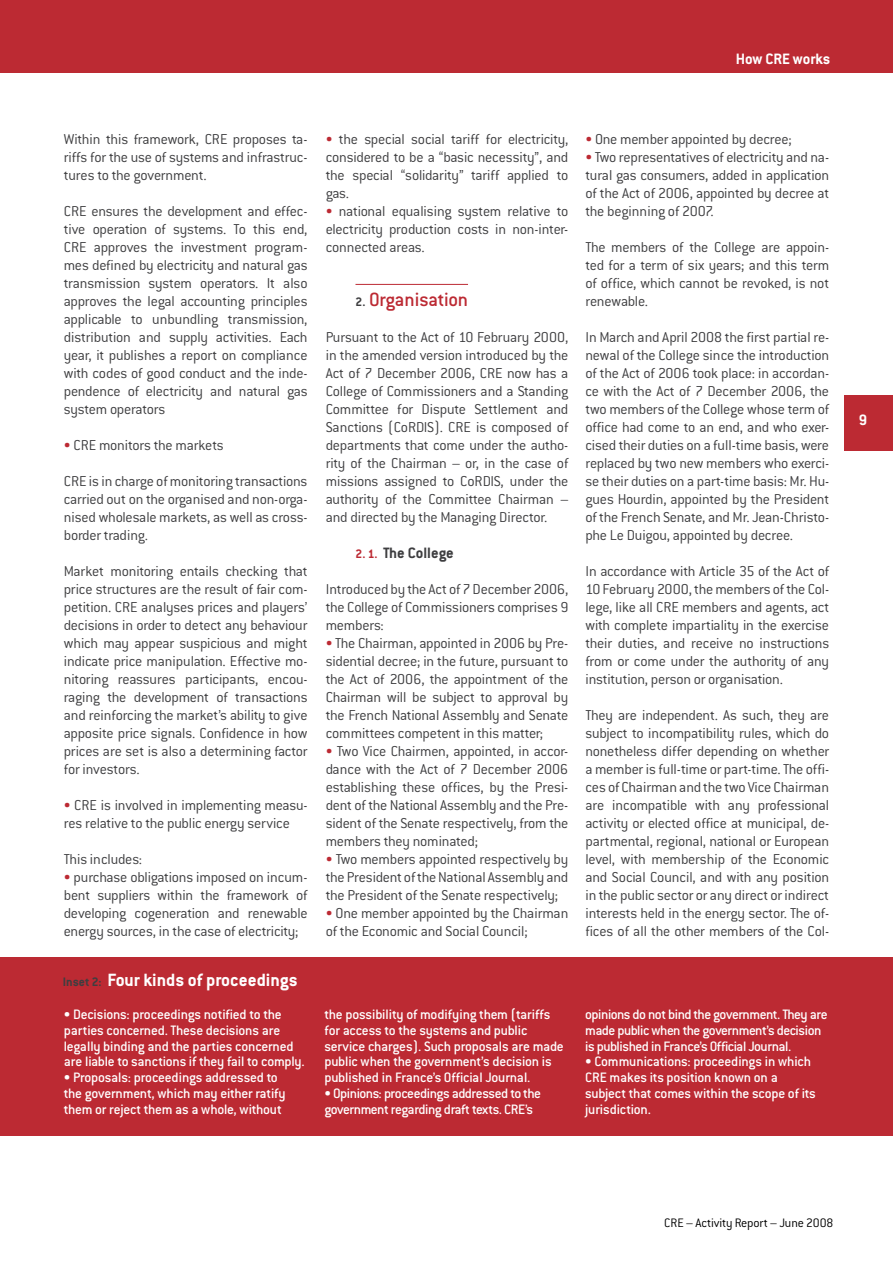
<style>
.page{position:relative;width:893px;height:1263px;background:#fff}
.page>*{position:absolute;margin:0;border:0;box-sizing:border-box;transform-origin:0 0}
.t1{font:500 21px "Conduit ITC";letter-spacing:-.015em;color:#bc2a33}
.t2{font:700 19.5px "Conduit ITC";color:#fff}
.t3{font:700 16.5px "Conduit ITC";color:#3e3e40}
.t4{font:700 16.5px "Conduit ITC";color:#fff}
.t5{font:300 15.75px/18px "Conduit ITC";letter-spacing:-.015em;color:#3e3e40;text-align:justify}
.t6{font:500 15px/15.8px "Conduit ITC";letter-spacing:-.015em;color:#fff}
.t7{font:500 15px/15.8px "Conduit ITC";letter-spacing:-.035em;color:#fff}
.t8{font:300 13.5px "Conduit ITC";letter-spacing:-.01em;color:#000}
.s1{color:#bc2a33}
.s2{font-size:13.5px;color:#3e3e40}
.s3{font-weight:700;font-size:13.5px;color:#3e3e40}
.s4{font-size:13.5px;color:#bc2a33}
</style>
<div class="page">
<div style="left:844px;top:395px;width:49px;height:56px;background:#bc2a33"></div>
<div style="left:0;top:0;width:893px;height:72px;background:#bc2a33"></div>
<hr style="left:355px;top:284px;width:113px;height:1px;background:#bc2a33">
<div style="left:0;top:957px;width:893px;height:178px;background:#bc2a33"></div>
<p class="t4" style="left:736px;top:49px;width:96px">How CRE works</p>
<p class="t5" style="left:64px;top:130px;width:245px">Within this framework, CRE proposes ta&shy;riffs for the use of systems and infrastruc&shy;tures to the government.</p>
<p class="t5" style="left:64px;top:202px;width:245px">CRE ensures the development and effec&shy;tive operation of systems. To this end, CRE approves the investment program&shy;mes defined by electricity and natural gas transmission system operators. It also approves the legal accounting principles applicable to unbundling transmission, distribution and supply activities. Each year, it publishes a report on compliance with codes of good conduct and the inde&shy;pendence of electricity and natural gas system operators</p>
<p class="t5" style="left:64px;top:436px;width:161px"><span class="s1">•</span> CRE monitors the markets</p>
<p class="t5" style="left:64px;top:472px;width:245px">CRE is in charge of monitoring transactions carried out on the organised and non-orga&shy;nised wholesale markets, as well as cross&shy;border trading.</p>
<p class="t5" style="left:64px;top:562px;width:245px">Market monitoring entails checking that price structures are the result of fair com&shy;petition. CRE analyses prices and players’ decisions in order to detect any behaviour which may appear suspicious and might indicate price manipulation. Effective mo&shy;nitoring reassures participants, encou&shy;raging the development of transactions and reinforcing the market’s ability to give apposite price signals. Confidence in how prices are set is also a determining factor for investors.</p>
<p class="t5" style="left:64px;top:796px;width:245px"><span class="s1">•</span> CRE is involved in implementing measu&shy;res relative to the public energy service</p>
<p class="t5" style="left:64px;top:850px;width:80px">This includes:</p>
<p class="t5" style="left:64px;top:868px;width:245px"><span class="s1">•</span> purchase obligations imposed on incum&shy;bent suppliers within the framework of developing cogeneration and renewable energy sources, in the case of electricity;</p>
<p class="t2" style="left:63px;top:968px;width:236px"><span class="s2">Inset 2:</span> Four kinds of proceedings</p>
<p class="t6" style="left:64px;top:1006px;width:242px">• Decisions: proceedings notified to the parties concerned. These decisions are legally binding and the parties concerned are liable to sanctions if they fail to comply.</p>
<p class="t6" style="left:64px;top:1069px;width:223px">• Proposals: proceedings addressed to the government, which may either ratify them or reject them as a whole, without</p>
<p class="t5" style="left:326px;top:130px;width:244px"><span class="s1">•</span> the special social tariff for electricity, considered to be a “basic necessity”, and the special “solidarity” tariff applied to gas.</p>
<p class="t5" style="left:326px;top:202px;width:244px"><span class="s1">•</span> national equalising system relative to electricity production costs in non-inter&shy;connected areas.</p>
<h1 class="t1" style="left:355px;top:288px;width:114px"><span class="s3">2.</span> Organisation</h1>
<p class="t5" style="left:326px;top:328px;width:244px">Pursuant to the Act of 10 February 2000, in the amended version introduced by the Act of 7 December 2006, CRE now has a College of Commissioners and a Standing Committee for Dispute Settlement and Sanctions (CoRDIS). CRE is composed of departments that come under the autho&shy;rity of the Chairman – or, in the case of missions assigned to CoRDIS, under the authority of the Committee Chairman – and directed by the Managing Director.</p>
<p class="t3" style="left:355px;top:543px;width:100px"><span class="s4">2. 1.</span> The College</p>
<p class="t5" style="left:326px;top:580px;width:244px">Introduced by the Act of 7 December 2006, the College of Commissioners comprises 9 members:</p>
<p class="t5" style="left:326px;top:634px;width:244px"><span class="s1">•</span> The Chairman, appointed in 2006 by Pre&shy;sidential decree; in the future, pursuant to the Act of 2006, the appointment of the Chairman will be subject to approval by the French National Assembly and Senate committees competent in this matter;</p>
<p class="t5" style="left:326px;top:742px;width:244px"><span class="s1">•</span> Two Vice Chairmen, appointed, in accor&shy;dance with the Act of 7 December 2006 establishing these offices, by the Presi&shy;dent of the National Assembly and the Pre&shy;sident of the Senate respectively, from the members they nominated;</p>
<p class="t5" style="left:326px;top:850px;width:244px"><span class="s1">•</span> Two members appointed respectively by the President of the National Assembly and the President of the Senate respectively;</p>
<p class="t5" style="left:326px;top:904px;width:244px"><span class="s1">•</span> One member appointed by the Chairman of the Economic and Social Council;</p>
<p class="t5" style="left:585px;top:130px;width:208px"><span class="s1">•</span> One member appointed by decree;</p>
<p class="t5" style="left:585px;top:148px;width:245px"><span class="s1">•</span> Two representatives of electricity and na&shy;tural gas consumers, added in application of the Act of 2006, appointed by decree at the beginning of 2007.</p>
<p class="t5" style="left:585px;top:238px;width:245px">The members of the College are appoin&shy;ted for a term of six years; and this term of office, which cannot be revoked, is not renewable.</p>
<p class="t5" style="left:585px;top:328px;width:245px">In March and April 2008 the first partial re&shy;newal of the College since the introduction of the Act of 2006 took place: in accordan&shy;ce with the Act of 7 December 2006, the two members of the College whose term of office had come to an end, and who exer&shy;cised their duties on a full-time basis, were replaced by two new members who exerci&shy;se their duties on a part-time basis: Mr. Hu&shy;gues Hourdin, appointed by the President of the French Senate, and Mr. Jean-Christo&shy;phe Le Duigou, appointed by decree.</p>
<p class="t5" style="left:585px;top:562px;width:245px">In accordance with Article 35 of the Act of 10 February 2000, the members of the Col&shy;lege, like all CRE members and agents, act with complete impartiality in the exercise their duties, and receive no instructions from or come under the authority of any institution, person or organisation.</p>
<p class="t5" style="left:585px;top:706px;width:245px">They are independent. As such, they are subject to incompatibility rules, which do nonetheless differ depending on whether a member is full-time or part-time. The offi&shy;ces of Chairman and the two Vice Chairman are incompatible with any professional activity or elected office at municipal, de&shy;partmental, regional, national or European level, with membership of the Economic and Social Council, and with any position in the public sector or any direct or indirect interests held in the energy sector. The of&shy;fices of all the other members of the Col-</p>
<p class="t6" style="left:324px;top:1006px;width:241px">the possibility of modifying them (tariffs for access to the systems and public service charges). Such proposals are made public when the government’s decision is published in France’s Official Journal.</p>
<p class="t7" style="left:324px;top:1085px;width:218px">• Opinions: proceedings addressed to the government regarding draft texts. CRE’s</p>
<p class="t7" style="left:585px;top:1006px;width:244px">opinions do not bind the government. They are made public when the government’s decision is published in France’s Official Journal.</p>
<p class="t6" style="left:585px;top:1053px;width:232px">• Communications: proceedings in which<br>CRE makes its position known on a subject that comes within the scope of its jurisdiction.</p>
<p class="t8" style="left:664px;top:1215px;width:171px">CRE – Activity Report – June 2008</p>
</div>
